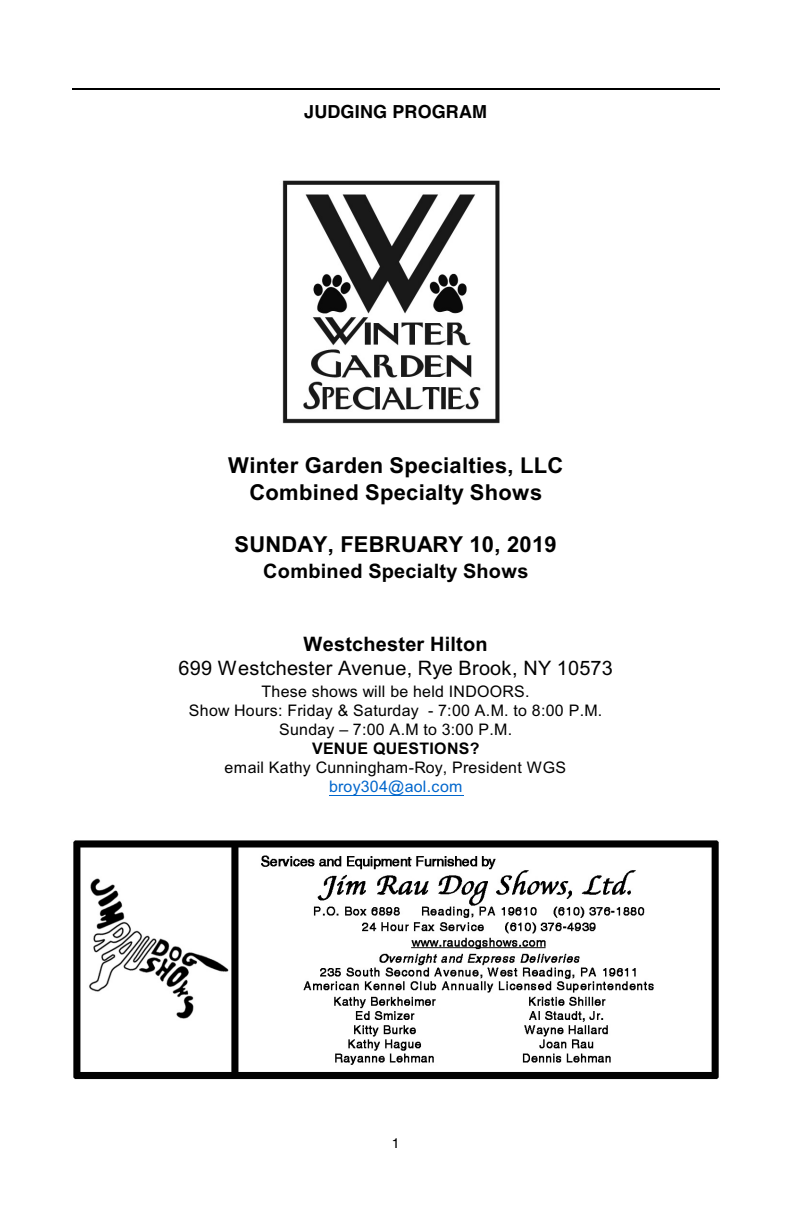
<style>
.page{position:relative;width:792px;height:1224px;background:#fff}
.page>*{position:absolute;margin:0;border:0;box-sizing:border-box;transform-origin:0 0}
.t1{font:700 22px/27.4px "Arial";letter-spacing:.01em;color:#000;text-align:center}
.t2{font:700 20px "Arial";letter-spacing:.01em;color:#000}
.t3{font:20px "Arial";letter-spacing:.01em;color:#000}
.t4{font:700 18px "Helvetica";letter-spacing:.01em;color:#000}
.t5{font:16px/19px "Arial";letter-spacing:.015em;color:#000;text-align:center}
.t6{font:700 16px "Arial";letter-spacing:.02em;color:#000}
.t7{font:16px "Arial";letter-spacing:.015em;color:#06c}
.t8{font:14px "Helvetica";color:#000}
</style>
<div class="page">
<img style="left:282px;top:180px;width:218px;height:244px">
<img style="left:73px;top:840px;width:646px;height:239px">
<hr style="left:329px;top:795px;width:134px;height:1px;background:#06c">
<hr style="left:72px;top:88px;width:648px;height:2px;background:#000">
<p class="t4" style="left:304px;top:105px;width:185px">JUDGING PROGRAM</p>
<h1 class="t1" style="left:228px;top:454px;width:337px">Winter Garden Specialties, LLC<br>Combined Specialty Shows</h1>
<h1 class="t1" style="left:234px;top:533px;width:324px">SUNDAY, FEBRUARY 10, 2019</h1>
<p class="t2" style="left:263px;top:563px;width:267px">Combined Specialty Shows</p>
<p class="t2" style="left:304px;top:636px;width:186px">Westchester Hilton</p>
<p class="t3" style="left:179px;top:661px;width:436px">699 Westchester Avenue, Rye Brook, NY 10573</p>
<p class="t5" style="left:189px;top:683px;width:415px">These shows will be held INDOORS.<br>Show Hours: Friday &amp; Saturday - 7:00 A.M. to 8:00 P.M.<br>Sunday – 7:00 A.M to 3:00 P.M.</p>
<p class="t6" style="left:312px;top:742px;width:169px">VENUE QUESTIONS?</p>
<p class="t5" style="left:225px;top:759px;width:343px">email Kathy Cunningham-Roy, President WGS</p>
<p class="t7" style="left:329px;top:780px;width:135px">broy304@aol.com</p>
<p class="t8" style="left:392px;top:1138px;width:9px">1</p>
</div>
